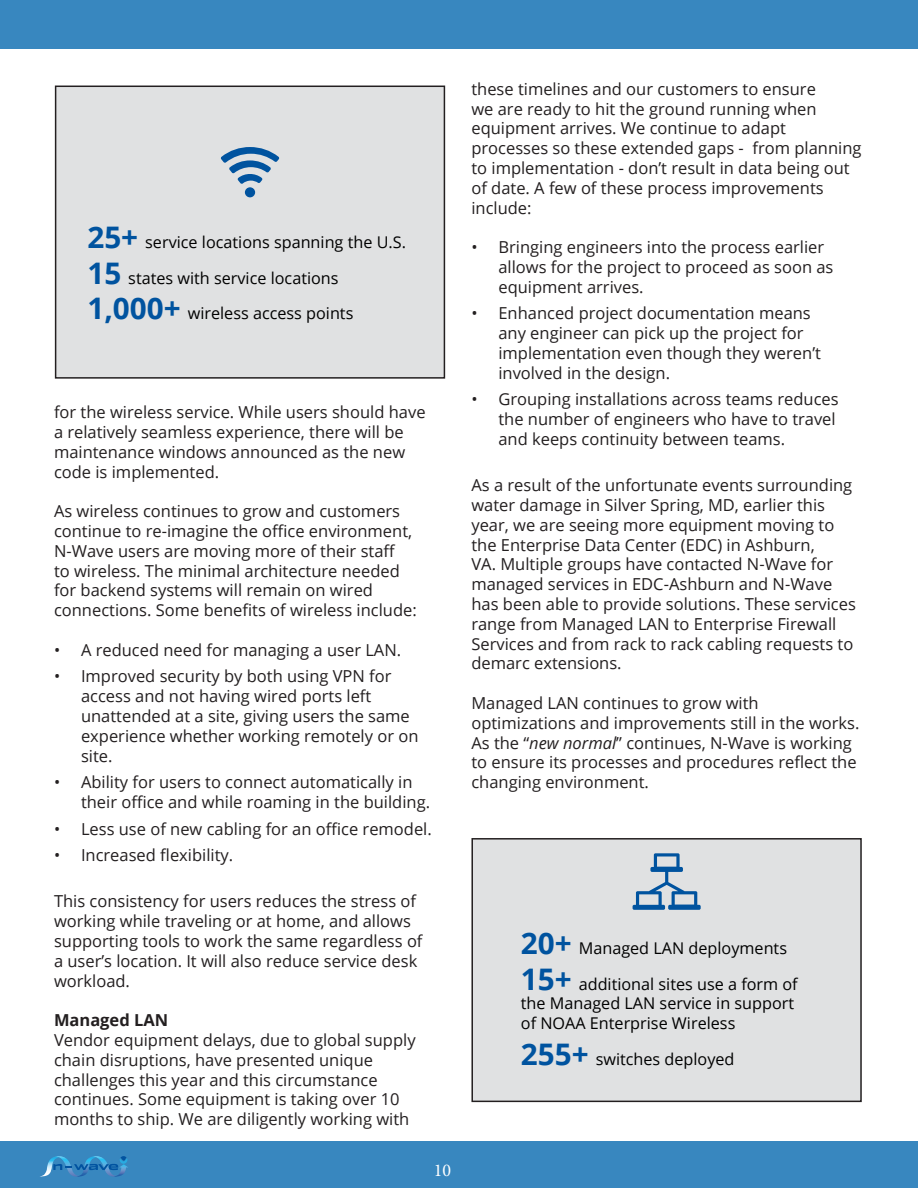
<style>
.page{position:relative;width:918px;height:1188px;background:#fff}
.page>*{position:absolute;margin:0;border:0;box-sizing:border-box;transform-origin:0 0}
.t1{font:18px "Minion Pro";color:#fff}
.Newsletter_Body_-_Op{font:16.5px/19.8px "Open Sans";color:#231f20}
.Newsletter_Body_-_Op-2{font:700 16.5px "Open Sans";color:#231f20}
.t2{font:16.2px/19.5px "Open Sans";color:#000}
.s1{font-weight:700;font-size:29.7px;color:#00539f}
.s2{font-style:italic}
</style>
<div class="page">
<div style="left:0;top:0;width:918px;height:49px;background:#3887bf"></div>
<div style="left:0;top:1141px;width:918px;height:47px;background:#3887bf"></div>
<svg style="left:40px;top:1156px;width:88px;height:21px"></svg>
<div style="left:472px;top:839px;width:389px;height:262px;background:#e0e1e2"></div>
<svg style="left:633px;top:853px;width:68px;height:57px"></svg>
<div style="left:471px;top:838px;width:391px;height:264px;border:2px solid #231f20"></div>
<div style="left:56px;top:86px;width:388px;height:292px;background:#e0e1e2"></div>
<div style="left:245px;top:187px;width:10px;height:10px;background:#00539f;border-radius:50%"></div>
<svg style="left:221px;top:147px;width:58px;height:37px"></svg>
<div style="left:55px;top:86px;width:390px;height:293px;border:2px solid #231f20"></div>
<p class="t2" style="left:87px;top:232px;width:320px"><span class="s1">25+</span> service locations spanning the U.S.</p>
<p class="t2" style="left:87px;top:268px;width:253px"><span class="s1">15</span> states with service locations</p>
<p class="t2" style="left:87px;top:303px;width:268px"><span class="s1">1,000+</span> wireless access points</p>
<p class="Newsletter_Body_-_Op" style="left:54px;top:402px;width:373px">for the wireless service. While users should have a relatively seamless experience, there will be maintenance windows announced as the new code is implemented.</p>
<p class="Newsletter_Body_-_Op" style="left:54px;top:501px;width:364px">As wireless continues to grow and customers continue to re-imagine the office environment, N-Wave users are moving more of their staff<br>to wireless. The minimal architecture needed for backend systems will remain on wired connections. Some benefits of wireless include:</p>
<p class="Newsletter_Body_-_Op" style="left:54px;top:640px;width:349px">• A reduced need for managing a user LAN.</p>
<p class="Newsletter_Body_-_Op" style="left:81px;top:666px;width:339px;text-indent:-27px">• Improved security by both using VPN for access and not having wired ports left unattended at a site, giving users the same experience whether working remotely or on site.</p>
<p class="Newsletter_Body_-_Op" style="left:81px;top:772px;width:351px;text-indent:-27px">• Ability for users to connect automatically in their office and while roaming in the building.</p>
<p class="Newsletter_Body_-_Op" style="left:54px;top:818px;width:379px">• Less use of new cabling for an office remodel.</p>
<p class="Newsletter_Body_-_Op" style="left:54px;top:845px;width:181px">• Increased flexibility.</p>
<p class="Newsletter_Body_-_Op" style="left:54px;top:891px;width:370px">This consistency for users reduces the stress of working while traveling or at home, and allows supporting tools to work the same regardless of a user’s location. It will also reduce service desk workload.</p>
<p class="Newsletter_Body_-_Op-2" style="left:54px;top:1009px;width:116px">Managed LAN</p>
<p class="Newsletter_Body_-_Op" style="left:54px;top:1030px;width:363px">Vendor equipment delays, due to global supply chain disruptions, have presented unique challenges this year and this circumstance continues. Some equipment is taking over 10 months to ship. We are diligently working with</p>
<p class="t1" style="left:434px;top:1158px;width:19px">10</p>
<p class="Newsletter_Body_-_Op" style="left:471px;top:78px;width:392px">these timelines and our customers to ensure<br>we are ready to hit the ground running when equipment arrives. We continue to adapt processes so these extended gaps - from planning to implementation - don’t result in data being out of date. A few of these process improvements include:</p>
<p class="Newsletter_Body_-_Op" style="left:498px;top:237px;width:337px;text-indent:-27px">• Bringing engineers into the process earlier allows for the project to proceed as soon as equipment arrives.</p>
<p class="Newsletter_Body_-_Op" style="left:498px;top:303px;width:324px;text-indent:-27px">• Enhanced project documentation means any engineer can pick up the project for implementation even though they weren’t involved in the design.</p>
<p class="Newsletter_Body_-_Op" style="left:498px;top:389px;width:342px;text-indent:-27px">• Grouping installations across teams reduces the number of engineers who have to travel and keeps continuity between teams.</p>
<p class="Newsletter_Body_-_Op" style="left:471px;top:475px;width:386px">As a result of the unfortunate events surrounding water damage in Silver Spring, MD, earlier this year, we are seeing more equipment moving to the Enterprise Data Center (EDC) in Ashburn,<br>VA. Multiple groups have contacted N-Wave for managed services in EDC-Ashburn and N-Wave has been able to provide solutions. These services range from Managed LAN to Enterprise Firewall Services and from rack to rack cabling requests to demarc extensions.</p>
<p class="Newsletter_Body_-_Op" style="left:471px;top:693px;width:390px">Managed LAN continues to grow with optimizations and improvements still in the works.<br>As the “<span class="s2">new normal</span>” continues, N-Wave is working to ensure its processes and procedures reflect the changing environment.</p>
<p class="t2" style="left:521px;top:938px;width:268px"><span class="s1">20+</span> Managed LAN deployments</p>
<p class="t2" style="left:521px;top:974px;width:278px"><span class="s1">15+</span> additional sites use a form of the Managed LAN service in support of NOAA Enterprise Wireless</p>
<p class="t2" style="left:521px;top:1049px;width:215px"><span class="s1">255+</span> switches deployed</p>
</div>
